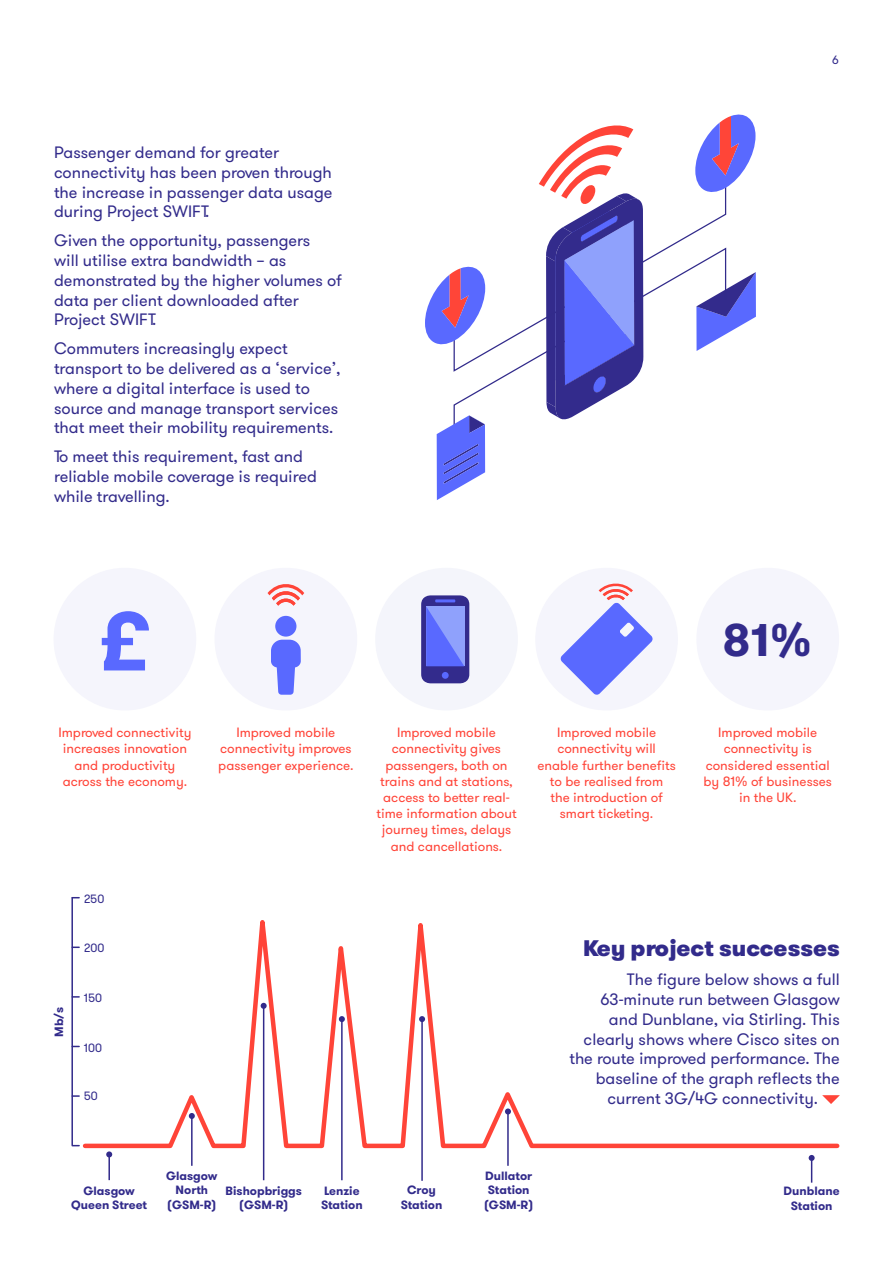
<style>
.page{position:relative;width:893px;height:1263px;background:#fff}
.page>*{position:absolute;margin:0;border:0;box-sizing:border-box;transform-origin:0 0}
.t1{font:700 82.95px "GT Walsheim";color:#5969ff}
.t2{font:700 45.75px "GT Walsheim";color:#322b8b}
.t3{font:900 22.5px "GT Walsheim";color:#322b8b}
.t4{font:16.5px/19.8px "GT Walsheim";color:#322b8b}
.t5{font:13.5px/16.2px "GT Walsheim";color:#ff4438;text-align:center}
.t6{font:700 12px/14.4px "GT Walsheim";color:#322b8b;text-align:center}
.t7{font:12px "GT Walsheim";color:#322b8b}
</style>
<div class="page">
<svg style="left:727px;top:272px;width:29px;height:62px"></svg>
<svg style="left:453px;top:246px;width:274px;height:169px"></svg>
<svg style="left:695px;top:114px;width:61px;height:83px"></svg>
<svg style="left:425px;top:263px;width:60px;height:87px"></svg>
<svg style="left:437px;top:415px;width:48px;height:85px"></svg>
<svg style="left:539px;top:125px;width:104px;height:295px"></svg>
<div style="left:54px;top:568px;width:142px;height:142px;background:#f5f5fc;border-radius:50%"></div>
<div style="left:535px;top:568px;width:143px;height:142px;background:#f5f5fc;border-radius:50%"></div>
<svg style="left:560px;top:583px;width:93px;height:112px"></svg>
<div style="left:375px;top:568px;width:143px;height:142px;background:#f4f5fb;border-radius:50%"></div>
<div style="left:696px;top:568px;width:143px;height:142px;background:#f5f5fc;border-radius:50%"></div>
<div style="left:214px;top:568px;width:143px;height:142px;background:#f5f5fc;border-radius:50%"></div>
<svg style="left:271px;top:640px;width:30px;height:55px"></svg>
<div style="left:275px;top:616px;width:21px;height:21px;background:#5969ff;border-radius:50%"></div>
<svg style="left:268px;top:584px;width:36px;height:22px"></svg>
<div style="left:421px;top:595px;width:48px;height:88px;background:#332b8c;border-radius:9px"></div>
<div style="left:442px;top:672px;width:7px;height:7px;background:#5969ff;border-radius:50%"></div>
<hr style="left:435px;top:599px;width:20px;height:3px;background:#5969ff">
<svg style="left:426px;top:606px;width:38px;height:60px;background:#7485fd"></svg>
<hr style="left:108px;top:1154px;width:2px;height:26px;background:#322b8b">
<svg style="left:106px;top:1151px;width:6px;height:6px"></svg>
<hr style="left:191px;top:1116px;width:2px;height:50px;background:#322b8b">
<hr style="left:263px;top:1006px;width:1px;height:174px;background:#322b8b">
<hr style="left:341px;top:1019px;width:2px;height:161px;background:#322b8b">
<hr style="left:421px;top:1019px;width:2px;height:162px;background:#322b8b">
<hr style="left:507px;top:1111px;width:2px;height:55px;background:#322b8b">
<hr style="left:71px;top:898px;width:2px;height:247px;background:#322b8b">
<svg style="left:73px;top:946px;width:6px;height:2px"></svg>
<svg style="left:73px;top:1095px;width:6px;height:2px"></svg>
<svg style="left:73px;top:996px;width:6px;height:2px"></svg>
<svg style="left:809px;top:1155px;width:6px;height:27px"></svg>
<svg style="left:82px;top:920px;width:758px;height:230px"></svg>
<p class="t4" style="left:54px;top:142px;width:280px">Passenger demand for greater connectivity has been proven through the increase in passenger data usage during Project SWIFT.</p>
<p class="t4" style="left:54px;top:230px;width:289px">Given the opportunity, passengers<br>will utilise extra bandwidth – as demonstrated by the higher volumes of data per client downloaded after<br>Project SWIFT.</p>
<p class="t4" style="left:54px;top:338px;width:288px">Commuters increasingly expect transport to be delivered as a ‘service’, where a digital interface is used to source and manage transport services that meet their mobility requirements.</p>
<p class="t4" style="left:54px;top:446px;width:265px">To meet this requirement, fast and reliable mobile coverage is required while travelling.</p>
<p class="t7" style="left:832px;top:52px;width:8px">6</p>
<h1 class="t1" style="left:99px;top:587px;width:54px">£</h1>
<p class="t5" style="left:58px;top:724px;width:135px">Improved connectivity increases innovation and productivity across the economy.</p>
<p class="t5" style="left:218px;top:724px;width:137px">Improved mobile connectivity improves passenger experience.</p>
<p class="t5" style="left:376px;top:724px;width:142px">Improved mobile connectivity gives passengers, both on trains and at stations, access to better real&shy;time information about journey times, delays and cancellations.</p>
<p class="t5" style="left:537px;top:724px;width:140px">Improved mobile connectivity will enable further benefits to be realised from<br>the introduction of smart ticketing.</p>
<p class="t7" style="left:84px;top:891px;width:22px">250</p>
<h2 class="t2" style="left:723px;top:610px;width:92px">81%</h2>
<p class="t5" style="left:703px;top:724px;width:130px">Improved mobile connectivity is considered essential by 81% of businesses in the UK.</p>
<p class="t6" style="left:52px;top:1037px;width:32px;rotate:-90deg">Mb/s</p>
<p class="t7" style="left:84px;top:940px;width:22px">200</p>
<p class="t7" style="left:84px;top:991px;width:20px">150</p>
<p class="t7" style="left:84px;top:1040px;width:20px">100</p>
<p class="t7" style="left:84px;top:1088px;width:16px">50</p>
<p class="t6" style="left:71px;top:1183px;width:77px">Glasgow<br>Queen Street</p>
<p class="t6" style="left:166px;top:1168px;width:53px">Glasgow<br>North (GSM-R)</p>
<p class="t6" style="left:226px;top:1183px;width:78px">Bishopbriggs (GSM-R)</p>
<p class="t6" style="left:321px;top:1183px;width:43px;text-align:left">Lenzie<br>Station</p>
<p class="t6" style="left:401px;top:1183px;width:43px">Croy<br>Station</p>
<p class="t6" style="left:484px;top:1168px;width:51px">Dullator<br>Station (GSM-R)</p>
<h3 class="t3" style="left:583px;top:933px;width:258px">Key project successes</h3>
<p class="t4" style="left:627px;top:969px;width:214px">The figure below shows a full</p>
<p class="t4" style="left:600px;top:989px;width:241px">63-minute run between Glasgow</p>
<p class="t4" style="left:609px;top:1009px;width:232px">and Dunblane, via Stirling. This</p>
<p class="t4" style="left:584px;top:1029px;width:258px">clearly shows where Cisco sites on</p>
<p class="t4" style="left:569px;top:1048px;width:272px">the route improved performance. The</p>
<p class="t4" style="left:596px;top:1068px;width:246px">baseline of the graph reflects the</p>
<p class="t4" style="left:607px;top:1088px;width:212px">current 3G/4G connectivity.</p>
<p class="t6" style="left:784px;top:1184px;width:58px">Dunblane<br>Station</p>
</div>
